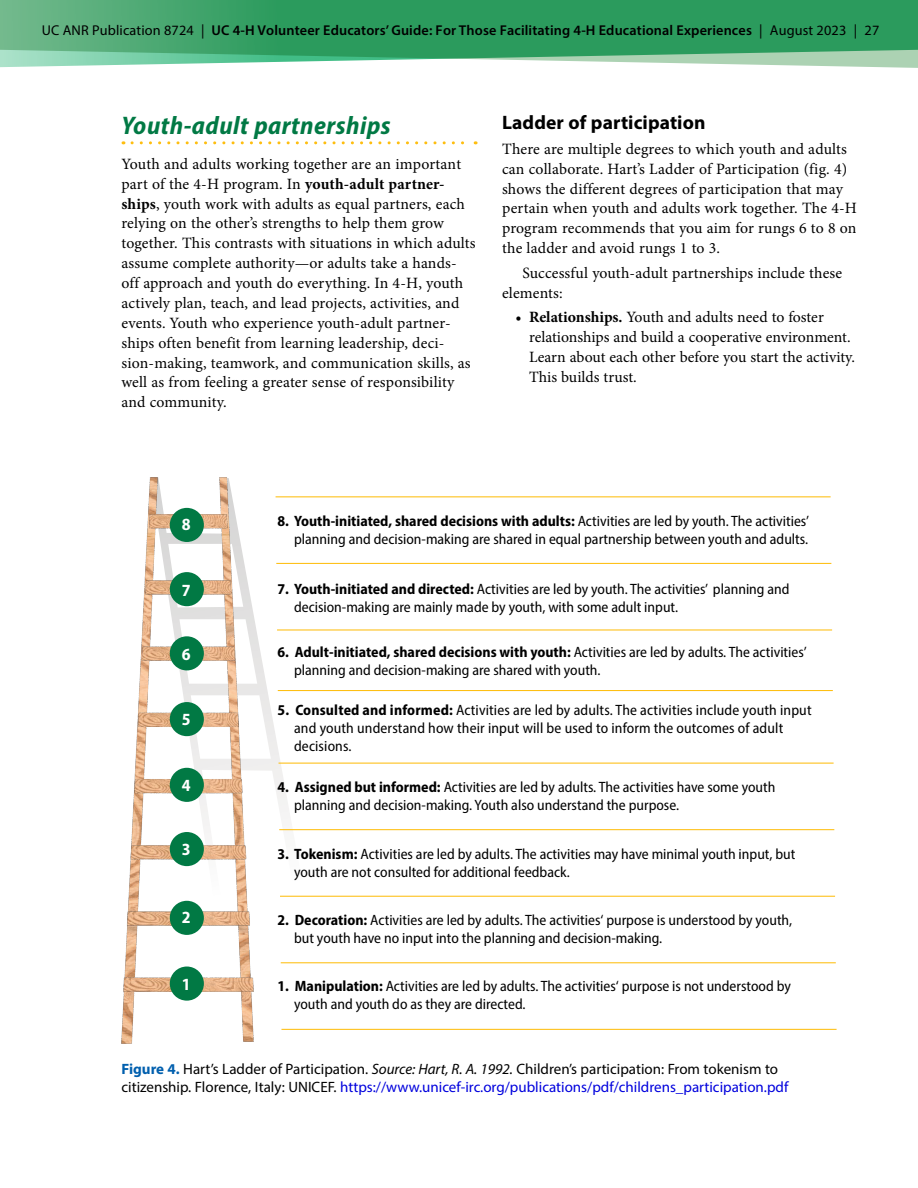
<style>
.page{position:relative;width:918px;height:1188px;background:#fff}
.page>*{position:absolute;margin:0;border:0;box-sizing:border-box;transform-origin:0 0}
.t1{font:italic 700 semi-condensed 25.5px "Myriad Pro";letter-spacing:.02em;color:#017944}
.t2{font:700 19.5px "Myriad Pro";letter-spacing:.005em;color:#000}
.t3{font:700 semi-condensed 17.1px "Myriad Pro";color:#fff}
.t4{font:15.75px/19.8px "Minion Pro";letter-spacing:.005em;color:#000}
.t5{font:semi-condensed 15px/18px "Myriad Pro";color:#000}
.t6{font:15px/18px "Myriad Pro";color:#000}
.t7{font:600 14.25px "Myriad Pro";letter-spacing:.01em;color:#000}
.s1{font-weight:400}
.s2{font-weight:700}
.s3{font-weight:500}
.s4{font-weight:700;color:#005fae}
.s5{font-style:italic}
.s6{color:#00d}
</style>
<div class="page">
<svg style="left:0;top:0;width:918px;height:68px;background:#50ac78"></svg>
<svg style="left:132px;top:141px;width:344px;height:3px"></svg>
<svg style="left:151px;top:477px;width:176px;height:524px"></svg>
<hr style="left:276px;top:496px;width:555px;height:1px;background:#febe10">
<hr style="left:276px;top:563px;width:555px;height:1px;background:#febe10">
<hr style="left:277px;top:629px;width:555px;height:2px;background:#febe10">
<hr style="left:278px;top:690px;width:555px;height:1px;background:#febe10">
<hr style="left:279px;top:763px;width:555px;height:1px;background:#febe10">
<hr style="left:279px;top:829px;width:555px;height:1px;background:#febe10">
<hr style="left:280px;top:896px;width:555px;height:1px;background:#febe10">
<hr style="left:281px;top:962px;width:555px;height:1px;background:#febe10">
<hr style="left:281px;top:1029px;width:556px;height:1px;background:#febe10">
<img style="left:219px;top:478px;width:35px;height:563px">
<img style="left:122px;top:478px;width:35px;height:565px">
<img style="left:123px;top:515px;width:130px;height:476px">
<div style="left:170px;top:508px;width:34px;height:34px;background:#017944;border-radius:50%"></div>
<div style="left:170px;top:572px;width:34px;height:34px;background:#017944;border-radius:50%"></div>
<div style="left:170px;top:636px;width:34px;height:34px;background:#017944;border-radius:50%"></div>
<div style="left:170px;top:702px;width:34px;height:34px;background:#017944;border-radius:50%"></div>
<div style="left:170px;top:768px;width:34px;height:34px;background:#017944;border-radius:50%"></div>
<div style="left:170px;top:832px;width:34px;height:34px;background:#017944;border-radius:50%"></div>
<div style="left:170px;top:967px;width:34px;height:34px;background:#017944;border-radius:50%"></div>
<div style="left:170px;top:901px;width:34px;height:34px;background:#017944;border-radius:50%"></div>
<p class="t7" style="left:42px;top:21px;width:839px"><span class="s1">UC ANR Publication 8724 |</span> UC 4-H Volunteer Educators’ Guide: For Those Facilitating 4-H Educational Experiences <span class="s1">| August 2023 | 27</span></p>
<h1 class="t1" style="left:122px;top:109px;width:271px">Youth-adult partnerships</h1>
<p class="t4" style="left:121px;top:154px;width:356px">Youth and adults working together are an important part of the 4-H program. In <span class="s2">youth-adult partner&shy;ships</span>, youth work with adults as equal partners, each relying on the other’s strengths to help them grow together. This contrasts with situations in which adults assume complete authority—or adults take a hands&shy;off approach and youth do everything. In 4-H, youth actively plan, teach, and lead projects, activities, and events. Youth who experience youth-adult partner&shy;ships often benefit from learning leadership, deci&shy;sion-making, teamwork, and communication skills, as well as from feeling a greater sense of responsibility and community.</p>
<h2 class="t2" style="left:502px;top:110px;width:205px">Ladder of participation</h2>
<p class="t4" style="left:502px;top:139px;width:356px">There are multiple degrees to which youth and adults can collaborate. Hart’s Ladder of Participation (fig. 4) shows the different degrees of participation that may pertain when youth and adults work together. The 4-H program recommends that you aim for rungs 6 to 8 on the ladder and avoid rungs 1 to 3.</p>
<p class="t4" style="left:502px;top:263px;width:342px;text-indent:20px">Successful youth-adult partnerships include these elements:</p>
<p class="t4" style="left:529px;top:308px;width:327px;text-indent:-13px"><span class="s3">•</span> <span class="s2">Relationships.</span> Youth and adults need to foster relationships and build a cooperative environment.<br>Learn about each other before you start the activity.<br>This builds trust.</p>
<p class="t3" style="left:182px;top:514px;width:10px">8</p>
<p class="t3" style="left:182px;top:579px;width:10px">7</p>
<p class="t3" style="left:182px;top:643px;width:10px">6</p>
<p class="t3" style="left:182px;top:709px;width:10px">5</p>
<p class="t3" style="left:182px;top:774px;width:10px">4</p>
<p class="t3" style="left:182px;top:838px;width:10px">3</p>
<p class="t3" style="left:182px;top:906px;width:10px">2</p>
<p class="t3" style="left:182px;top:973px;width:10px">1</p>
<p class="t5" style="left:278px;top:512px;width:533px;text-align:right"><span class="s2">8. Youth-initiated, shared decisions with adults:</span> Activities are led by youth. The activities’ planning and decision-making are shared in equal partnership between youth and adults.</p>
<p class="t5" style="left:294px;top:580px;width:497px;text-indent:-16px"><span class="s2">7. Youth-initiated and directed:</span> Activities are led by youth. The activities’ planning and decision-making are mainly made by youth, with some adult input.</p>
<p class="t5" style="left:294px;top:643px;width:514px;text-indent:-16px"><span class="s2">6. Adult-initiated, shared decisions with youth:</span> Activities are led by adults. The activities’ planning and decision-making are shared with youth.</p>
<p class="t5" style="left:294px;top:701px;width:519px;text-indent:-16px"><span class="s2">5. Consulted and informed:</span> Activities are led by adults. The activities include youth input and youth understand how their input will be used to inform the outcomes of adult decisions.</p>
<p class="t5" style="left:294px;top:778px;width:483px;text-indent:-16px"><span class="s2">4. Assigned but informed:</span> Activities are led by adults. The activities have some youth planning and decision-making. Youth also understand the purpose.</p>
<p class="t5" style="left:294px;top:845px;width:503px;text-indent:-16px"><span class="s2">3. Tokenism:</span> Activities are led by adults. The activities may have minimal youth input, but youth are not consulted for additional feedback.</p>
<p class="t5" style="left:294px;top:911px;width:500px;text-indent:-16px"><span class="s2">2. Decoration:</span> Activities are led by adults. The activities‘ purpose is understood by youth, but youth have no input into the planning and decision-making.</p>
<p class="t5" style="left:294px;top:977px;width:498px;text-indent:-16px"><span class="s2">1. Manipulation:</span> Activities are led by adults. The activities‘ purpose is not understood by youth and youth do as they are directed.</p>
<p class="t6" style="left:122px;top:1060px;width:668px"><span class="s4">Figure 4.</span> Hart’s Ladder of Participation. <span class="s5">Source: Hart, R. A. 1992.</span> Children’s participation: From tokenism to citizenship. Florence, Italy: UNICEF. <span class="s6">https://www.unicef-irc.org/publications/pdf/childrens_participation.pdf</span></p>
</div>
